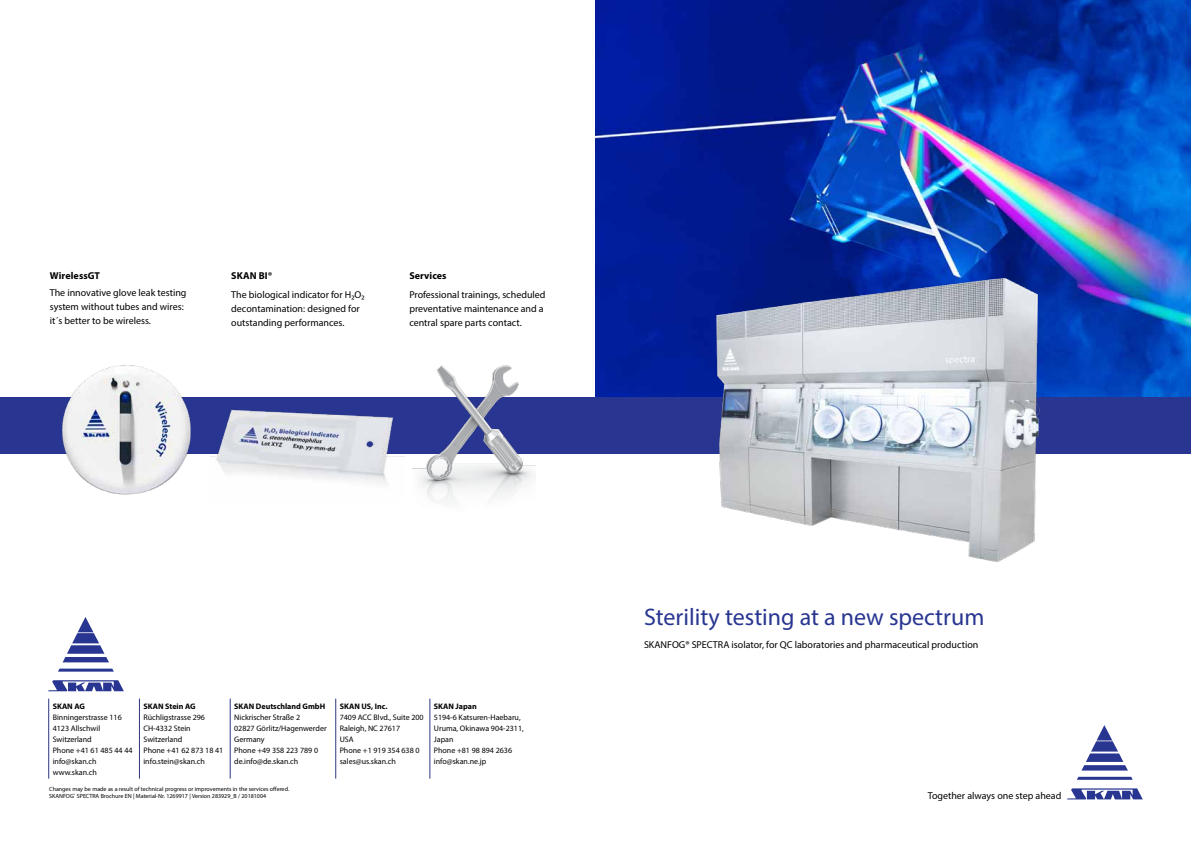
<style>
.page{position:relative;width:1191px;height:842px;background:#fff}
.page>*{position:absolute;margin:0;border:0;box-sizing:border-box;transform-origin:0 0}
.t1{font:24px "Myriad Pro";color:#283691}
.t2{font:10px/14px "Myriad Pro";color:#000}
.t3{font:700 10px "Myriad Pro";letter-spacing:.005em;color:#000}
.t4{font:8px/11px "Myriad Pro";color:#000}
.t5{font:700 8px "Myriad Pro";color:#000}
.t6{font:6px/7px "Myriad Pro";color:#000}
</style>
<div class="page">
<img style="left:595px;top:0;width:596px;height:397px">
<div style="left:0;top:397px;width:1191px;height:57px;background:#283691"></div>
<svg style="left:1067px;top:788px;width:75px;height:11px"></svg>
<svg style="left:1077px;top:777px;width:55px;height:3px"></svg>
<svg style="left:1082px;top:725px;width:46px;height:45px"></svg>
<hr style="left:48px;top:699px;width:1px;height:80px;background:#2a3884">
<hr style="left:139px;top:699px;width:1px;height:80px;background:#2a3884">
<hr style="left:230px;top:699px;width:1px;height:80px;background:#2a3884">
<hr style="left:335px;top:699px;width:1px;height:80px;background:#2a3884">
<hr style="left:429px;top:699px;width:1px;height:80px;background:#2a3884">
<svg style="left:48px;top:680px;width:76px;height:11px"></svg>
<svg style="left:58px;top:669px;width:56px;height:3px"></svg>
<svg style="left:63px;top:617px;width:46px;height:45px"></svg>
<img style="left:712px;top:267px;width:345px;height:295px">
<img style="left:62px;top:365px;width:129px;height:130px">
<img style="left:210px;top:410px;width:195px;height:73px">
<img style="left:412px;top:365px;width:124px;height:136px">
<p class="t3" style="left:50px;top:269px;width:52px">WirelessGT</p>
<p class="t2" style="left:50px;top:285px;width:138px">The innovative glove leak testing system without tubes and wires: it´s better to be wireless.</p>
<p class="t3" style="left:231px;top:269px;width:42px">SKAN BI®</p>
<p class="t2" style="left:231px;top:288px;width:135px">The biological indicator for H2O2 decontamination: designed for outstanding performances.</p>
<p class="t3" style="left:409px;top:269px;width:39px">Services</p>
<p class="t2" style="left:409px;top:288px;width:138px">Professional trainings, scheduled preventative maintenance and a central spare parts contact.</p>
<p class="t5" style="left:53px;top:701px;width:34px">SKAN AG</p>
<p class="t4" style="left:53px;top:711px;width:81px">Binningerstrasse 116<br>4123 Allschwil<br>Switzerland<br>Phone +41 61 485 44 44 info@skan.ch www.skan.ch</p>
<p class="t5" style="left:143px;top:701px;width:54px">SKAN Stein AG</p>
<p class="t4" style="left:143px;top:711px;width:81px">Rüchligstrasse 296<br>CH-4332 Stein<br>Switzerland<br>Phone +41 62 873 18 41 info.stein@skan.ch</p>
<p class="t5" style="left:234px;top:701px;width:93px">SKAN Deutschland GmbH</p>
<p class="t4" style="left:234px;top:711px;width:94px">Nickrischer Straße 2<br>02827 Görlitz/Hagenwerder<br>Germany<br>Phone +49 358 223 789 0 de.info@de.skan.ch</p>
<p class="t6" style="left:49px;top:786px;width:241px">Changes may be made as a result of technical progress or improvements in the services offered.<br>SKANFOG<sup>®</sup> SPECTRA Brochure EN | Material-Nr. 1269917 | Version 283929_B / 20181004</p>
<p class="t5" style="left:340px;top:701px;width:49px">SKAN US, Inc.</p>
<p class="t4" style="left:340px;top:711px;width:85px">7409 ACC Blvd., Suite 200<br>Raleigh, NC 27617<br>USA<br>Phone +1 919 354 638 0 sales@us.skan.ch</p>
<p class="t5" style="left:434px;top:701px;width:44px">SKAN Japan</p>
<p class="t4" style="left:434px;top:711px;width:91px">5194-6 Katsuren-Haebaru,<br>Uruma, Okinawa 904-2311,<br>Japan<br>Phone +81 98 894 2636 info@skan.ne.jp</p>
<h1 class="t1" style="left:644px;top:602px;width:342px">Sterility testing at a new spectrum</h1>
<p class="t2" style="left:644px;top:637px;width:336px">SKANFOG® SPECTRA isolator, for QC laboratories and pharmaceutical production</p>
<p class="t2" style="left:927px;top:789px;width:135px">Together always one step ahead</p>
</div>
